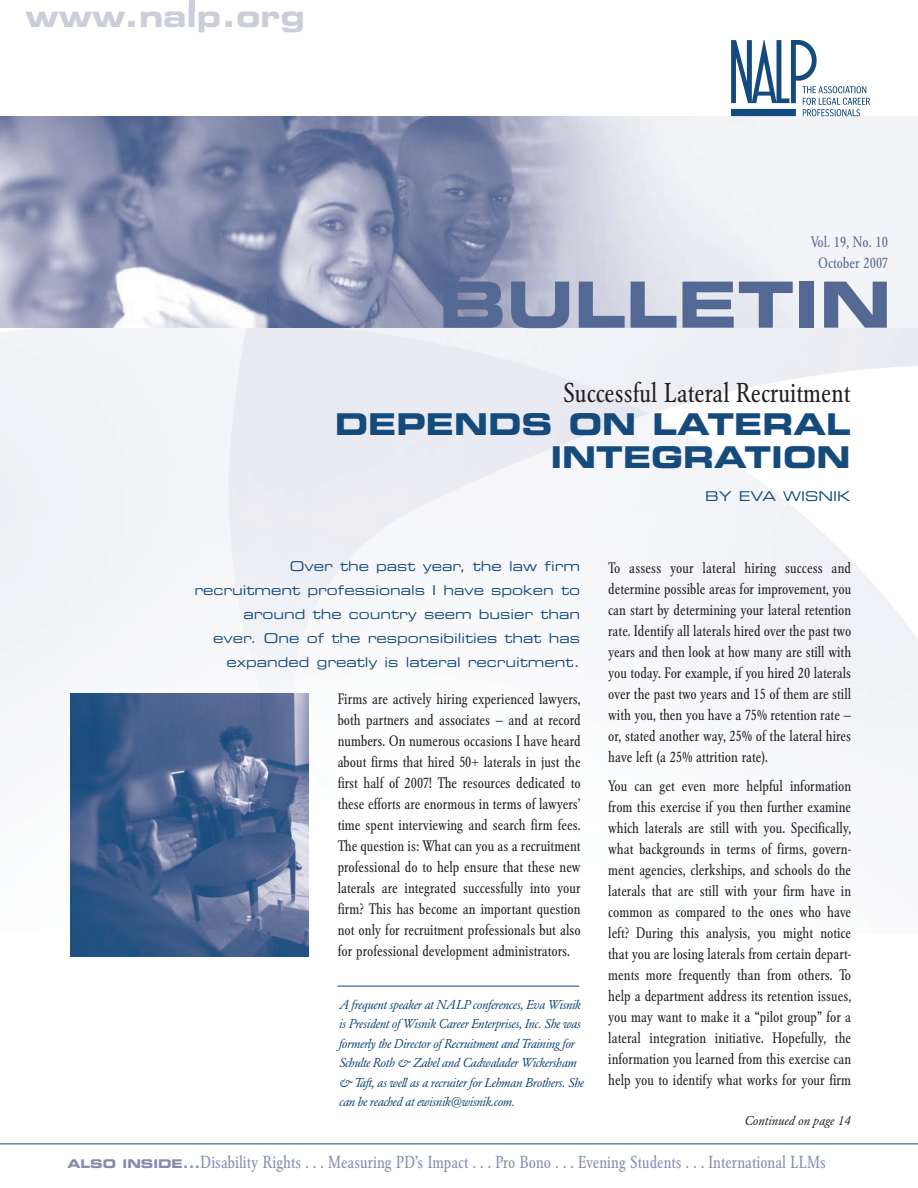
<style>
.page{position:relative;width:918px;height:1188px;background:#fff}
.page>*{position:absolute;margin:0;border:0;box-sizing:border-box;transform-origin:0 0}
.t1{font:63.6px "Eurostile Bold Extended Two";color:#536892}
.t2{font:30px/33px "Eurostile Bold Extended Two";color:#144a7c;text-align:right}
.t3{font:30px "Eurostile Bold Extended Two";color:#cbcddb}
.t4{font:condensed 27px "Garamond BE";color:#231f20}
.t5{font:condensed 17.25px "Garamond BE";color:#858cae}
.t6{font:condensed 15px/21px "Garamond BE";color:#231f20;text-align:justify}
.t7{font:condensed 15px/21px "Garamond BE";color:#536892;text-align:center}
.t8{font:13.5px/24px "Eurostile Extended Two";color:#144a7c;text-align:right}
.t9{font:italic 12.75px/19.5px "Garamond BE";letter-spacing:-.025em;color:#144a7c}
.t10{font:italic 12.75px "Garamond BE";color:#231f20}
.s1{font-family:"Eurostile Bold Extended Two";font-stretch:normal;font-size:12px}
</style>
<div class="page">
<img style="left:0;top:116px;width:918px;height:818px">
<img style="left:71px;top:694px;width:238px;height:262px">
<div style="left:189px;top:0;width:6px;height:12px;background:#cbcddb"></div>
<img style="left:731px;top:40px;width:139px;height:81px">
<hr style="left:0;top:1144px;width:918px;height:1px;background:#144a7c">
<hr style="left:338px;top:986px;width:241px;height:1px;background:#144a7c">
<h2 class="t3" style="left:25px;top:6px;width:281px">www.nalp.org</h2>
<p class="t7" style="left:811px;top:232px;width:79px">Vol. 19, No. 10<br>October 2007</p>
<h1 class="t1" style="left:439px;top:282px;width:454px">BULLETIN</h1>
<h3 class="t4" style="left:563px;top:382px;width:289px">Successful Lateral Recruitment</h3>
<h2 class="t2" style="left:335px;top:411px;width:517px">DEPENDS ON LATERAL<br>INTEGRATION</h2>
<p class="t8" style="left:705px;top:486px;width:147px">BY EVA WISNIK</p>
<p class="t8" style="left:195px;top:555px;width:387px">Over the past year, the law firm recruitment professionals I have spoken to around the country seem busier than<br>ever. One of the responsibilities that has expanded greatly is lateral recruitment.</p>
<p class="t6" style="left:338px;top:690px;width:245px">Firms are actively hiring experienced lawyers, both partners and associates — and at record numbers. On numerous occasions I have heard about firms that hired 50+ laterals in just the first half of 2007! The resources dedicated to these efforts are enormous in terms of lawyers’ time spent interviewing and search firm fees.<br>The question is: What can you as a recruitment professional do to help ensure that these new laterals are integrated successfully into your firm? This has become an important question not only for recruitment professionals but also for professional development administrators.</p>
<p class="t9" style="left:339px;top:996px;width:247px">A frequent speaker at NALP conferences, Eva Wisnik is President of Wisnik Career Enterprises, Inc. She was formerly the Director of Recruitment and Training for Schulte Roth &amp; Zabel and Cadwalader Wickersham &amp; Taft, as well as a recruiter for Lehman Brothers. She can be reached at ewisnik@wisnik.com.</p>
<p class="t6" style="left:608px;top:559px;width:245px">To assess your lateral hiring success and determine possible areas for improvement, you can start by determining your lateral retention rate. Identify all laterals hired over the past two years and then look at how many are still with you today. For example, if you hired 20 laterals over the past two years and 15 of them are still with you, then you have a 75% retention rate — or, stated another way, 25% of the lateral hires have left (a 25% attrition rate).</p>
<p class="t6" style="left:608px;top:777px;width:245px">You can get even more helpful information from this exercise if you then further examine which laterals are still with you. Specifically, what backgrounds in terms of firms, govern&shy;ment agencies, clerkships, and schools do the laterals that are still with your firm have in common as compared to the ones who have left? During this analysis, you might notice that you are losing laterals from certain depart&shy;ments more frequently than from others. To help a department address its retention issues, you may want to make it a “pilot group” for a lateral integration initiative. Hopefully, the information you learned from this exercise can help you to identify what works for your firm</p>
<p class="t10" style="left:744px;top:1115px;width:108px">Continued on page 14</p>
<p class="t5" style="left:67px;top:1155px;width:760px"><span class="s1">ALSO INSIDE...</span>Disability Rights . . . Measuring PD’s Impact . . . Pro Bono . . . Evening Students . . . International LLMs</p>
</div>
